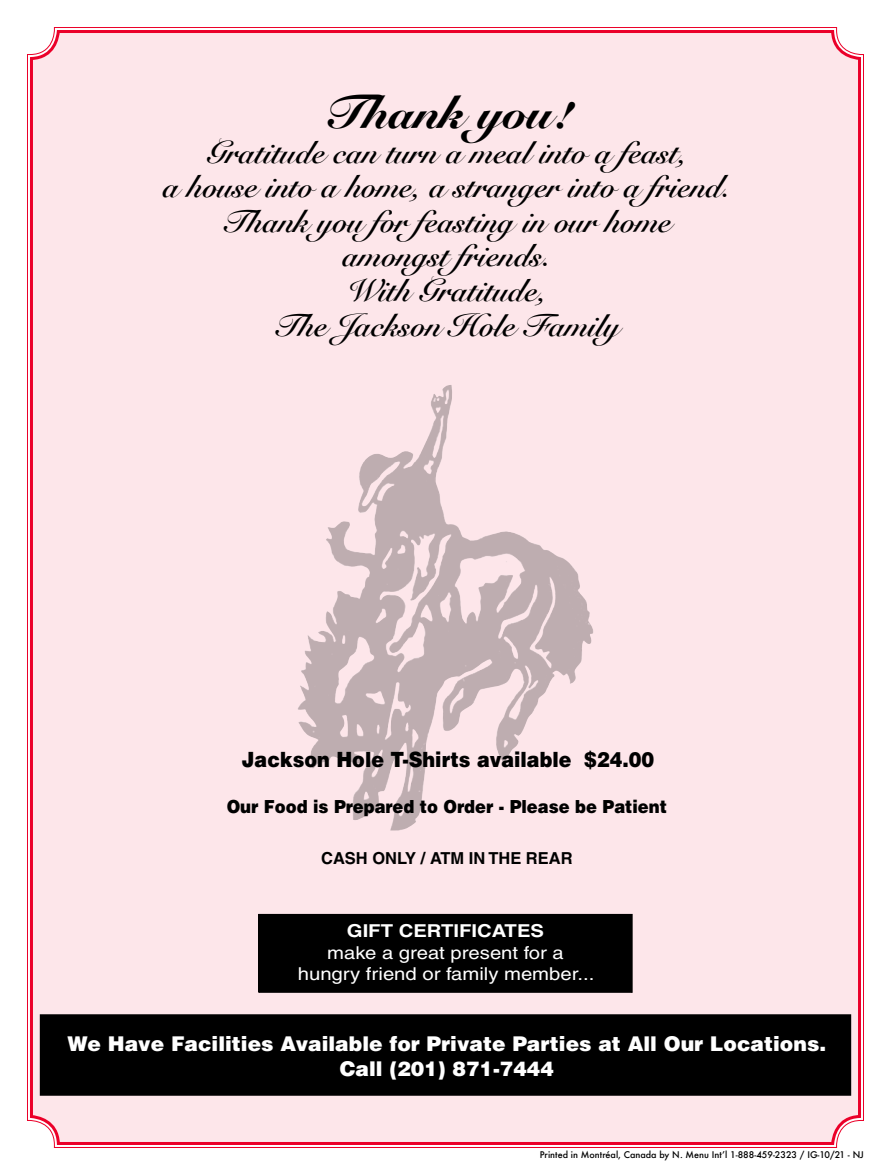
<style>
.page{position:relative;width:891px;height:1175px;background:#fff}
.page>*{position:absolute;margin:0;border:0;box-sizing:border-box;transform-origin:0 0}
.t1{font:900 46.5px "Snell Roundhand";color:#000}
.t2{font:700 31.5px/34.5px "Snell Roundhand";color:#000;text-align:center}
.t3{font:900 21px "Helvetica";color:#000;scale:.91 1}
.t4{font:900 20.25px/24.3px "Helvetica";color:#fff;text-align:center}
.t5{font:900 18px "Helvetica";color:#000;scale:.91 1}
.t6{font:17.7px/21.3px "Helvetica";color:#fff;scale:1.14 1}
.t7{font:700 17.7px "Helvetica";color:#fff;scale:1.14 1}
.t8{font:700 16.5px "Helvetica";color:#000}
.t9{font:500 9px "Futura";color:#000}
</style>
<div class="page">
<div style="left:27px;top:27px;width:837px;height:1121px;background:#fde6ea"></div>
<img style="left:297px;top:385px;width:154px;height:383px">
<div style="left:41px;top:1015px;width:809px;height:79px;background:#000"></div>
<div style="left:40px;top:1014px;width:811px;height:81px;border:3px solid #000"></div>
<div style="left:259px;top:914px;width:373px;height:78px;background:#000"></div>
<h1 class="t1" style="left:322px;top:85px;width:251px">Thank you!</h1>
<p class="t2" style="left:163px;top:136px;width:570px">Gratitude can turn a meal into a feast,<br>a house into a home, a stranger into a friend.<br>Thank you for feasting in our home<br>amongst friends.<br>With Gratitude,<br>The Jackson Hole Family</p>
<p class="t3" style="left:242px;top:745px;width:455px">Jackson Hole T-Shirts available $24.00</p>
<p class="t5" style="left:227px;top:794px;width:485px">Our Food is Prepared to Order - Please be Patient</p>
<p class="t8" style="left:321px;top:848px;width:25px">CASH</p>
<p class="t8" style="left:372px;top:848px;width:24px">ONLY</p>
<p class="t8" style="left:421px;top:848px;width:80px">/ ATM IN THE</p>
<p class="t8" style="left:526px;top:848px;width:24px">REAR</p>
<p class="t7" style="left:347px;top:920px;width:174px">GIFT CERTIFICATES</p>
<p class="t6" style="left:298px;top:941px;width:251px;text-indent:29px">make a great present for a hungry friend or family member...</p>
<p class="t4" style="left:68px;top:1031px;width:760px">We Have Facilities Available for Private Parties at All Our Locations.<br>Call (201) 871-7444</p>
<p class="t9" style="left:540px;top:1148px;width:326px">Printed in Montréal, Canada by N. Menu Int’l 1-888-459-2323 / IG-10/21 - NJ</p>
</div>
